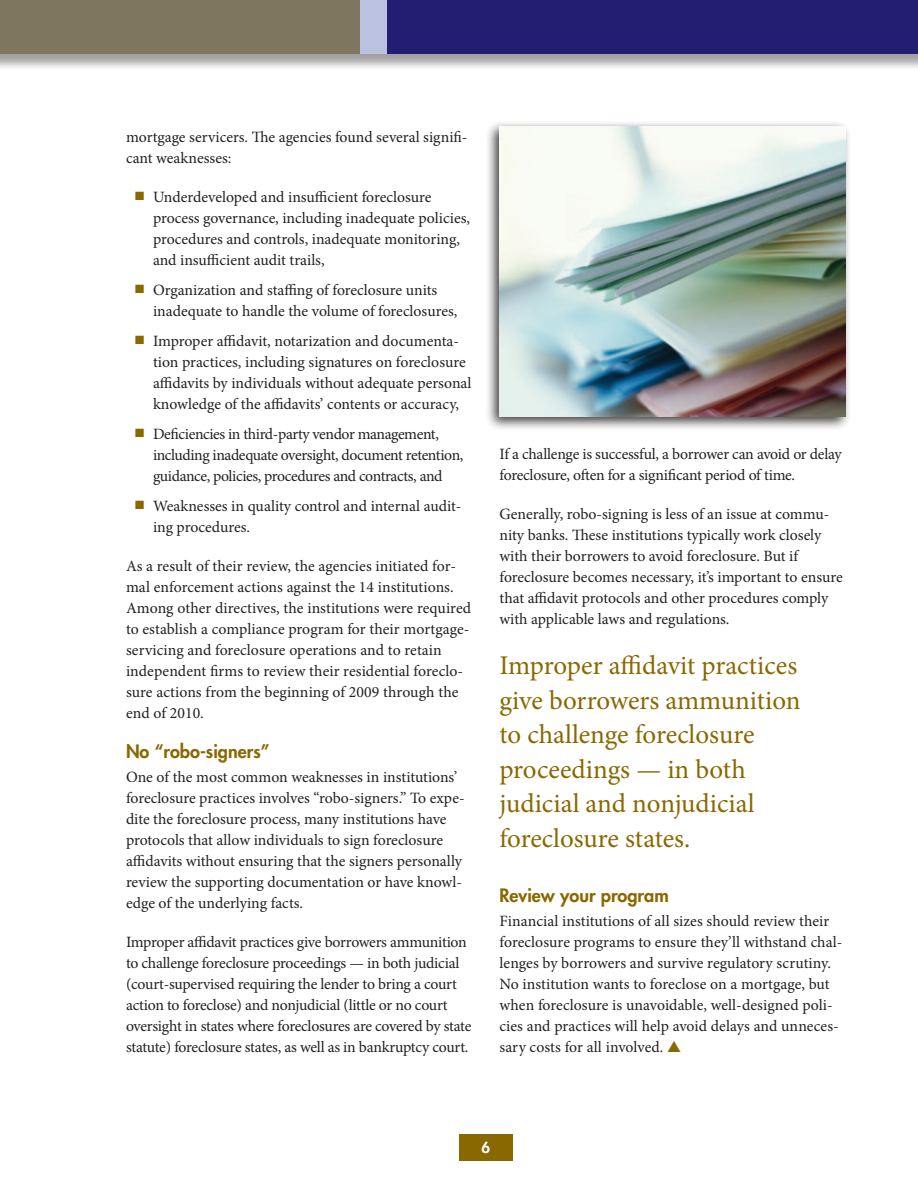
<style>
.page{position:relative;width:918px;height:1188px;background:#fff}
.page>*{position:absolute;margin:0;border:0;box-sizing:border-box;transform-origin:0 0}
.t1{font:27px/34.5px "Minion Pro";color:#8a6800}
.t2{font:800 18px "Futura Std";color:#8a6800}
.t3{font:15.75px/21px "Minion Pro";letter-spacing:-.005em;color:#231f20}
.t4{font:15.75px/21px "Minion Pro";letter-spacing:-.025em;color:#231f20}
.t5{font:800 15px "Futura Std";color:#fff}
.s1{color:#8a6800}
</style>
<div class="page">
<div style="left:459px;top:1134px;width:54px;height:27px;background:#8a6800"></div>
<div style="left:0;top:0;width:918px;height:71px;background:#231f20;opacity:.85"></div>
<div style="left:0;top:0;width:387px;height:54px;background:#7f7660"></div>
<div style="left:387px;top:0;width:531px;height:54px;background:#221e72"></div>
<div style="left:485px;top:120px;width:367px;height:311px;background:#231f20;opacity:.85"></div>
<img style="left:500px;top:126px;width:346px;height:290px">
<p class="t3" style="left:126px;top:126px;width:343px">mortgage servicers. The agencies found several signifi&shy;cant weaknesses:</p>
<p class="t3" style="left:153px;top:186px;width:319px;text-indent:-18px"><span class="s1">■</span> Underdeveloped and insufficient foreclosure process governance, including inadequate policies, procedures and controls, inadequate monitoring, and insufficient audit trails,</p>
<p class="t3" style="left:153px;top:279px;width:306px;text-indent:-18px"><span class="s1">■</span> Organization and staffing of foreclosure units inadequate to handle the volume of foreclosures,</p>
<p class="t3" style="left:153px;top:330px;width:320px;text-indent:-18px"><span class="s1">■</span> Improper affidavit, notarization and documenta&shy;tion practices, including signatures on foreclosure affidavits by individuals without adequate personal knowledge of the affidavits’ contents or accuracy,</p>
<p class="t4" style="left:153px;top:423px;width:312px;text-indent:-18px"><span class="s1">■</span> Deficiencies in third-party vendor management, including inadequate oversight, document retention, guidance, policies, procedures and contracts, and</p>
<p class="t3" style="left:153px;top:495px;width:310px;text-indent:-18px"><span class="s1">■</span> Weaknesses in quality control and internal audit&shy;ing procedures.</p>
<p class="t3" style="left:126px;top:555px;width:347px">As a result of their review, the agencies initiated for&shy;mal enforcement actions against the 14 institutions.<br>Among other directives, the institutions were required to establish a compliance program for their mortgage&shy;servicing and foreclosure operations and to retain independent firms to review their residential foreclo&shy;sure actions from the beginning of 2009 through the end of 2010.</p>
<p class="t2" style="left:126px;top:740px;width:145px">No “robo-signers”</p>
<p class="t3" style="left:126px;top:767px;width:340px">One of the most common weaknesses in institutions’ foreclosure practices involves “robo-signers.” To expe&shy;dite the foreclosure process, many institutions have protocols that allow individuals to sign foreclosure affidavits without ensuring that the signers personally review the supporting documentation or have knowl&shy;edge of the underlying facts.</p>
<p class="t3" style="left:126px;top:932px;width:347px">Improper affidavit practices give borrowers ammunition to challenge foreclosure proceedings — in both judicial (court-supervised requiring the lender to bring a court action to foreclose) and nonjudicial (little or no court oversight in states where foreclosures are covered by state statute) foreclosure states, as well as in bankruptcy court.</p>
<p class="t3" style="left:499px;top:444px;width:344px">If a challenge is successful, a borrower can avoid or delay foreclosure, often for a significant period of time.</p>
<p class="t3" style="left:499px;top:504px;width:345px">Generally, robo-signing is less of an issue at commu&shy;nity banks. These institutions typically work closely with their borrowers to avoid foreclosure. But if foreclosure becomes necessary, it’s important to ensure that affidavit protocols and other procedures comply with applicable laws and regulations.</p>
<h1 class="t1" style="left:500px;top:648px;width:303px">Improper affidavit practices give borrowers ammunition to challenge foreclosure proceedings — in both judicial and nonjudicial foreclosure states.</h1>
<p class="t2" style="left:500px;top:884px;width:171px">Review your program</p>
<p class="t3" style="left:500px;top:910px;width:345px">Financial institutions of all sizes should review their foreclosure programs to ensure they’ll withstand chal&shy;lenges by borrowers and survive regulatory scrutiny.<br>No institution wants to foreclose on a mortgage, but when foreclosure is unavoidable, well-designed poli&shy;cies and practices will help avoid delays and unneces&shy;sary costs for all involved. <span class="s1">▲</span></p>
<p class="t5" style="left:482px;top:1138px;width:10px">6</p>
</div>
